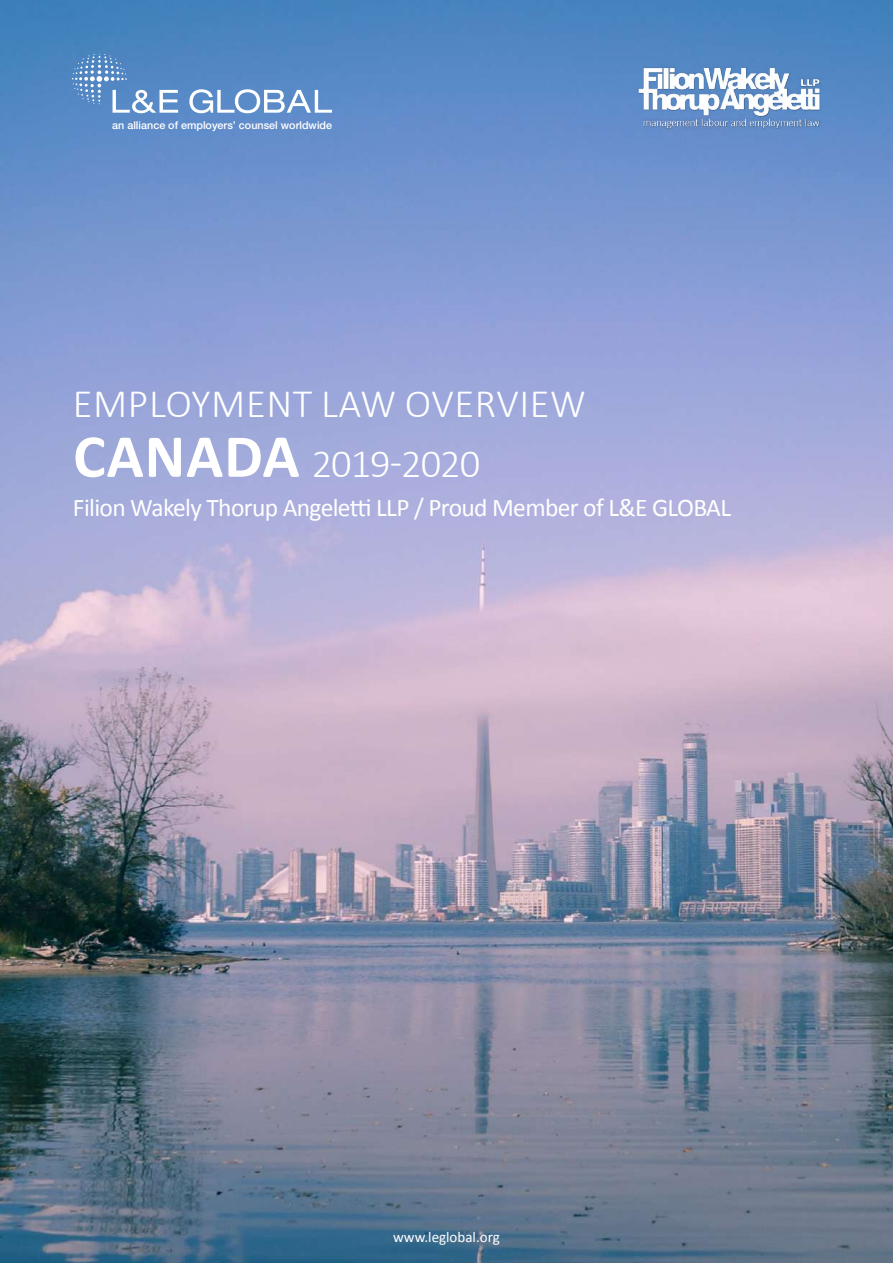
<style>
.page{position:relative;width:893px;height:1263px;background:#fff}
.page>*{position:absolute;margin:0;border:0;box-sizing:border-box;transform-origin:0 0}
.t1{font:300 40.5px/60px "Calibri";letter-spacing:.015em;color:#fff}
.t2{font:25.5px "Calibri";letter-spacing:-.025em;color:#fff}
.t3{font:15px "Calibri";color:#fff}
.t4{font:500 10.8px "Helvetica Neue";color:#fff}
.s1{font-weight:700;font-size:61.5px}
</style>
<div class="page">
<img style="left:0;top:0;width:893px;height:1263px">
<svg style="left:189px;top:89px;width:143px;height:24px"></svg>
<svg style="left:72px;top:54px;width:106px;height:59px"></svg>
<img style="left:631px;top:65px;width:196px;height:65px">
<p class="t4" style="left:112px;top:116px;width:221px">an alliance of employers’ counsel worldwide</p>
<h1 class="t1" style="left:73px;top:371px;width:515px">EMPLOYMENT LAW OVERVIEW<br><span class="s1">CANADA</span> 2019-2020</h1>
<p class="t2" style="left:73px;top:492px;width:660px">Filion Wakely Thorup Angeletti LLP / Proud Member of L&amp;E GLOBAL</p>
<p class="t3" style="left:393px;top:1228px;width:108px">www.leglobal.org</p>
</div>
